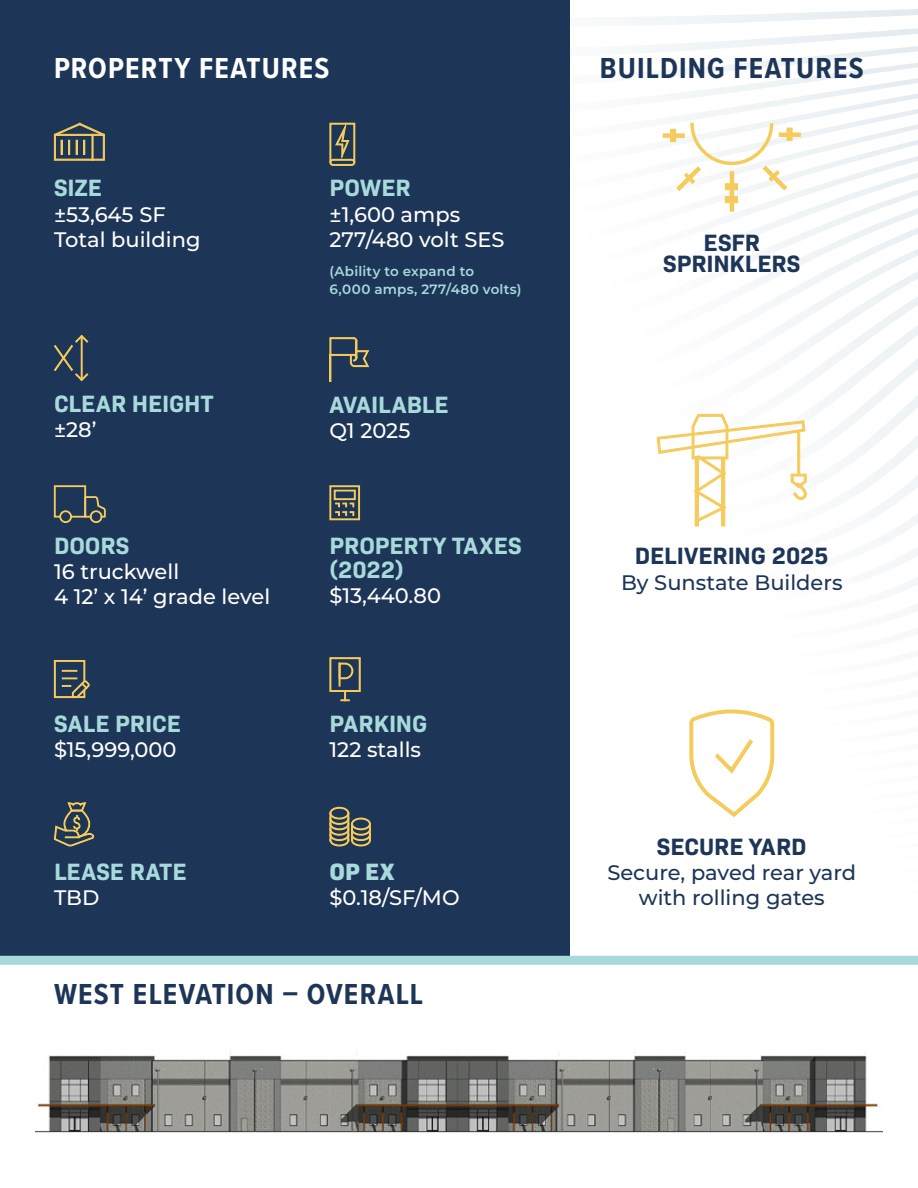
<style>
.page{position:relative;width:918px;height:1188px;background:#fff}
.page>*{position:absolute;margin:0;border:0;box-sizing:border-box;transform-origin:0 0}
.t1{font:700 30px "Proxima Nova Cond";letter-spacing:.04em;color:#1d3557}
.t2{font:700 30px "Proxima Nova Cond";letter-spacing:.035em;color:#fff}
.t3{font:700 24px/24px "Bio Sans";color:#a8dadc}
.t4{font:700 24px "Bio Sans";color:#1d3557}
.t5{font:800 24px "Bio Sans";color:#a8dadc}
.t6{font:500 21px/25.2px "Montserrat";color:#fff}
.t7{font:500 21px/25.2px "Montserrat";color:#1d3557;text-align:center}
.t8{font:600 13.5px "Montserrat";letter-spacing:.015em;color:#a8dadc}
</style>
<div class="page">
<svg style="left:570px;top:257px;width:348px;height:699px"></svg>
<svg style="left:631px;top:9px;width:287px;height:248px"></svg>
<div style="left:0;top:0;width:570px;height:956px;background:#1d3557"></div>
<img style="left:36px;top:1052px;width:846px;height:81px">
<svg style="left:329px;top:337px;width:41px;height:45px"></svg>
<svg style="left:329px;top:122px;width:27px;height:44px"></svg>
<svg style="left:329px;top:657px;width:32px;height:44px"></svg>
<svg style="left:329px;top:485px;width:31px;height:36px"></svg>
<svg style="left:54px;top:485px;width:52px;height:38px"></svg>
<svg style="left:54px;top:122px;width:51px;height:39px"></svg>
<svg style="left:329px;top:807px;width:42px;height:40px"></svg>
<svg style="left:54px;top:334px;width:35px;height:48px"></svg>
<svg style="left:54px;top:660px;width:36px;height:38px"></svg>
<svg style="left:53px;top:802px;width:42px;height:45px"></svg>
<hr style="left:695px;top:456px;width:4px;height:70px;background:#f5cb5c">
<hr style="left:721px;top:457px;width:4px;height:69px;background:#f5cb5c">
<svg style="left:656px;top:414px;width:152px;height:109px"></svg>
<svg style="left:689px;top:706px;width:86px;height:112px"></svg>
<svg style="left:661px;top:122px;width:141px;height:91px"></svg>
<div style="left:725px;top:183px;width:13px;height:7px;background:#f5cb5c;border:2px solid #f5cb5c"></div>
<div style="left:725px;top:196px;width:13px;height:7px;background:#f5cb5c"></div>
<div style="left:670px;top:129px;width:6px;height:13px;background:#f5cb5c"></div>
<svg style="left:787px;top:128px;width:6px;height:13px"></svg>
<div style="left:0;top:956px;width:918px;height:9px;background:#a8dadc"></div>
<h1 class="t2" style="left:54px;top:46px;width:277px">PROPERTY FEATURES</h1>
<p class="t3" style="left:54px;top:174px;width:50px">SIZE</p>
<p class="t6" style="left:54px;top:201px;width:148px">±53,645 SF<br>Total building</p>
<p class="t3" style="left:330px;top:174px;width:83px">POWER</p>
<p class="t6" style="left:330px;top:201px;width:177px">±1,600 amps<br>277/480 volt SES</p>
<h1 class="t1" style="left:600px;top:46px;width:265px">BUILDING FEATURES</h1>
<p class="t4" style="left:704px;top:224px;width:58px">ESFR</p>
<p class="t3" style="left:54px;top:389px;width:161px">CLEAR HEIGHT</p>
<p class="t6" style="left:54px;top:416px;width:44px">±28’</p>
<p class="t3" style="left:54px;top:531px;width:77px">DOORS</p>
<p class="t6" style="left:54px;top:558px;width:218px">16 truckwell<br>4 12’ x 14’ grade level</p>
<p class="t3" style="left:54px;top:709px;width:128px">SALE PRICE</p>
<p class="t6" style="left:54px;top:736px;width:124px">$15,999,000</p>
<p class="t3" style="left:54px;top:858px;width:134px">LEASE RATE</p>
<p class="t6" style="left:54px;top:884px;width:47px">TBD</p>
<p class="t8" style="left:330px;top:262px;width:146px">(Ability to expand to</p>
<p class="t4" style="left:663px;top:245px;width:139px">SPRINKLERS</p>
<p class="t8" style="left:330px;top:280px;width:194px">6,000 amps, 277/480 volts)</p>
<p class="t3" style="left:330px;top:390px;width:121px">AVAILABLE</p>
<p class="t6" style="left:330px;top:417px;width:82px">Q1 2025</p>
<p class="t3" style="left:330px;top:531px;width:194px">PROPERTY TAXES (2022)</p>
<p class="t6" style="left:330px;top:582px;width:113px">$13,440.80</p>
<p class="t3" style="left:330px;top:709px;width:99px">PARKING</p>
<p class="t6" style="left:330px;top:736px;width:93px">122 stalls</p>
<p class="t5" style="left:330px;top:853px;width:66px">OP EX</p>
<p class="t6" style="left:330px;top:884px;width:132px">$0.18/SF/MO</p>
<p class="t4" style="left:635px;top:538px;width:195px">DELIVERING 2025</p>
<p class="t7" style="left:621px;top:569px;width:223px">By Sunstate Builders</p>
<p class="t4" style="left:657px;top:828px;width:151px">SECURE YARD</p>
<p class="t7" style="left:607px;top:859px;width:250px">Secure, paved rear yard with rolling gates</p>
<h1 class="t1" style="left:54px;top:972px;width:371px">WEST ELEVATION – OVERALL</h1>
</div>
